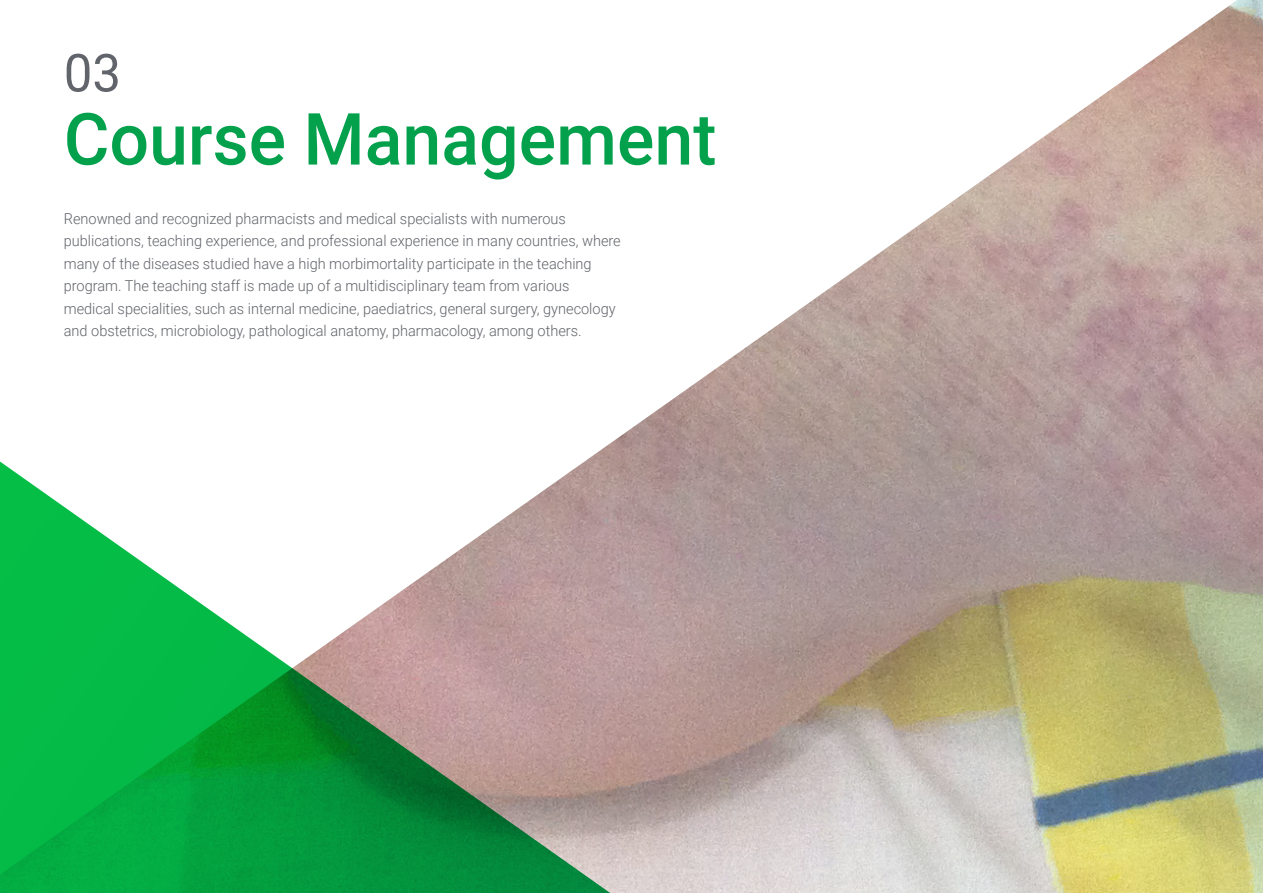
<style>
.page{position:relative;width:1263px;height:893px;background:#fff}
.page>*{position:absolute;margin:0;border:0;box-sizing:border-box;transform-origin:0 0}
.t1{font:500 72px "Roboto";color:#04a14d}
.t2{font:52.5px "Roboto";color:#61646a}
.t3{font:300 15px/22.5px "Roboto";color:#61646a}
</style>
<div class="page">
<img style="left:607px;top:0;width:656px;height:893px">
<svg style="left:0;top:446px;width:640px;height:447px"></svg>
<h2 class="t2" style="left:64px;top:36px;width:59px">03</h2>
<h1 class="t1" style="left:64px;top:89px;width:654px">Course Management</h1>
<p class="t3" style="left:64px;top:207px;width:558px">Renowned and recognized pharmacists and medical specialists with numerous publications, teaching experience, and professional experience in many countries, where many of the diseases studied have a high morbimortality participate in the teaching program. The teaching staff is made up of a multidisciplinary team from various medical specialities, such as internal medicine, paediatrics, general surgery, gynecology and obstetrics, microbiology, pathological anatomy, pharmacology, among others.</p>
</div>
